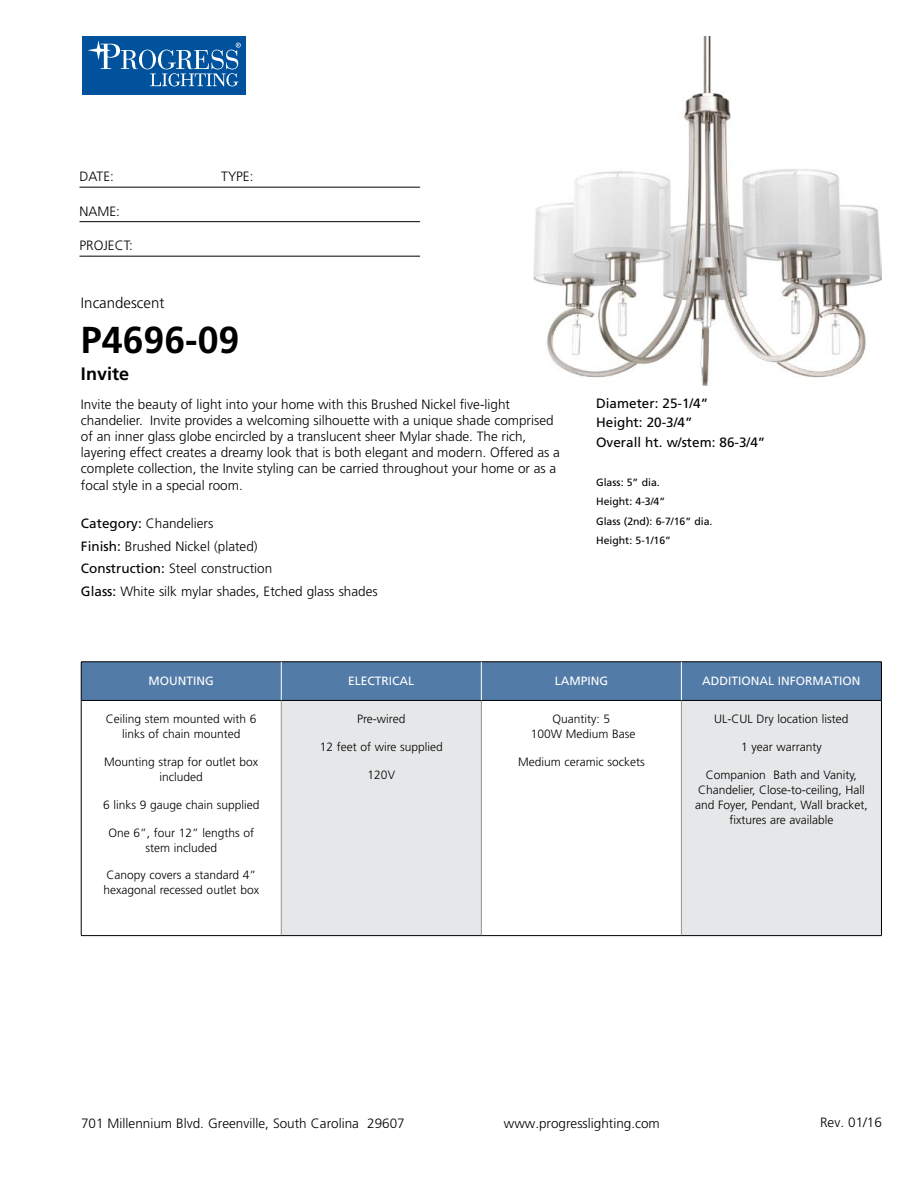
<style>
.page{position:relative;width:918px;height:1188px;background:#fff}
.page>*{position:absolute;margin:0;border:0;box-sizing:border-box;transform-origin:0 0}
.t1{font:700 37.5px "Frutiger";color:#000}
.t2{font:700 18px "Frutiger";color:#000}
.t3{font:300 15px "Frutiger";color:#000}
.t4{font:300 13.5px/16.2px "Frutiger";color:#000}
.t5{font:13.5px/19.5px "Frutiger";color:#000}
.t6{font:300 12px/15px "Frutiger";color:#000;text-align:center}
.t7{font:12px "Frutiger";color:#fff}
.t8{font:10.5px/19.5px "Frutiger";color:#000}
.s1{font-weight:400}
</style>
<div class="page">
<div style="left:82px;top:36px;width:164px;height:59px;background:#00529c"></div>
<svg style="left:139px;top:50px;width:17px;height:19px"></svg>
<div style="left:142px;top:50px;width:11px;height:19px;background:#00529c;border-radius:50%"></div>
<svg style="left:87px;top:40px;width:51px;height:29px"></svg>
<svg style="left:150px;top:43px;width:91px;height:43px"></svg>
<hr style="left:80px;top:187px;width:340px;height:1px;background:#000">
<hr style="left:80px;top:221px;width:340px;height:1px;background:#000">
<hr style="left:80px;top:256px;width:340px;height:1px;background:#000">
<div style="left:82px;top:663px;width:799px;height:37px;background:#527ba8"></div>
<div style="left:281px;top:700px;width:200px;height:236px;background:#e6e7e8"></div>
<div style="left:681px;top:700px;width:200px;height:236px;background:#e6e7e8"></div>
<hr style="left:281px;top:701px;width:1px;height:234px;background:#939598">
<hr style="left:481px;top:701px;width:1px;height:234px;background:#939598">
<hr style="left:681px;top:701px;width:1px;height:234px;background:#939598">
<hr style="left:81px;top:700px;width:200px;height:1px;background:#000">
<hr style="left:281px;top:700px;width:200px;height:1px;background:#000">
<hr style="left:481px;top:700px;width:200px;height:1px;background:#000">
<hr style="left:681px;top:700px;width:200px;height:1px;background:#000">
<hr style="left:81px;top:935px;width:200px;height:1px;background:#000">
<hr style="left:281px;top:935px;width:200px;height:1px;background:#000">
<hr style="left:481px;top:935px;width:200px;height:1px;background:#000">
<hr style="left:681px;top:935px;width:201px;height:1px;background:#000">
<hr style="left:81px;top:662px;width:200px;height:1px;background:#000">
<hr style="left:81px;top:662px;width:1px;height:38px;background:#000">
<hr style="left:281px;top:662px;width:200px;height:1px;background:#000">
<hr style="left:481px;top:662px;width:200px;height:1px;background:#000">
<hr style="left:681px;top:662px;width:201px;height:1px;background:#000">
<hr style="left:881px;top:662px;width:1px;height:38px;background:#000">
<hr style="left:81px;top:700px;width:1px;height:235px;background:#000">
<hr style="left:881px;top:700px;width:1px;height:235px;background:#000">
<hr style="left:281px;top:662px;width:1px;height:38px;background:#fff">
<hr style="left:681px;top:662px;width:1px;height:38px;background:#fff">
<hr style="left:481px;top:662px;width:1px;height:38px;background:#fff">
<img style="left:533px;top:36px;width:349px;height:349px">
<p class="t4" style="left:80px;top:170px;width:36px">DATE:</p>
<p class="t4" style="left:221px;top:170px;width:34px">TYPE:</p>
<p class="t4" style="left:80px;top:204px;width:42px">NAME:</p>
<p class="t4" style="left:80px;top:239px;width:55px">PROJECT:</p>
<p class="t3" style="left:81px;top:297px;width:85px">Incandescent</p>
<h1 class="t1" style="left:81px;top:318px;width:160px">P4696-09</h1>
<h2 class="t2" style="left:81px;top:364px;width:50px">Invite</h2>
<p class="t4" style="left:81px;top:397px;width:481px">Invite the beauty of light into your home with this Brushed Nickel five-light chandelier. Invite provides a welcoming silhouette with a unique shade comprised of an inner glass globe encircled by a translucent sheer Mylar shade. The rich, layering effect creates a dreamy look that is both elegant and modern. Offered as a complete collection, the Invite styling can be carried throughout your home or as a focal style in a special room.</p>
<p class="t4" style="left:81px;top:513px;width:298px;line-height:22.5px"><span class="s1">Category:</span> Chandeliers<br><span class="s1">Finish:</span> Brushed Nickel (plated)<br><span class="s1">Construction:</span> Steel construction<br><span class="s1">Glass:</span> White silk mylar shades, Etched glass shades</p>
<p class="t5" style="left:596px;top:395px;width:171px">Diameter: 25-1/4”<br>Height: 20-3/4”<br>Overall ht. w/stem: 86-3/4”</p>
<p class="t8" style="left:596px;top:473px;width:118px">Glass: 5” dia.<br>Height: 4-3/4”<br>Glass (2nd): 6-7/16” dia.<br>Height: 5-1/16”</p>
<p class="t7" style="left:149px;top:676px;width:67px">MOUNTING</p>
<p class="t7" style="left:348px;top:676px;width:68px">ELECTRICAL</p>
<p class="t7" style="left:555px;top:676px;width:55px">LAMPING</p>
<p class="t7" style="left:702px;top:676px;width:160px">ADDITIONAL INFORMATION</p>
<p class="t6" style="left:106px;top:713px;width:152px">Ceiling stem mounted with 6 links of chain mounted</p>
<p class="t6" style="left:104px;top:755px;width:156px">Mounting strap for outlet box included</p>
<p class="t6" style="left:103px;top:798px;width:158px">6 links 9 gauge chain supplied</p>
<p class="t6" style="left:108px;top:826px;width:147px">One 6”, four 12” lengths of stem included</p>
<p class="t6" style="left:104px;top:869px;width:157px;text-align:left">Canopy covers a standard 4” hexagonal recessed outlet box</p>
<p class="t6" style="left:357px;top:713px;width:50px">Pre-wired</p>
<p class="t6" style="left:320px;top:740px;width:125px">12 feet of wire supplied</p>
<p class="t6" style="left:368px;top:768px;width:29px">120V</p>
<p class="t6" style="left:714px;top:713px;width:136px">UL-CUL Dry location listed</p>
<p class="t6" style="left:741px;top:740px;width:82px">1 year warranty</p>
<p class="t6" style="left:695px;top:768px;width:174px">Companion Bath and Vanity,<br>Chandelier, Close-to-ceiling, Hall and Foyer, Pendant, Wall bracket, fixtures are available</p>
<p class="t6" style="left:531px;top:713px;width:106px">Quantity: 5<br>100W Medium Base</p>
<p class="t6" style="left:518px;top:755px;width:128px">Medium ceramic sockets</p>
<p class="t4" style="left:81px;top:1116px;width:325px">701 Millennium Blvd. Greenville, South Carolina 29607</p>
<p class="t4" style="left:504px;top:1116px;width:158px">www.progresslighting.com</p>
<p class="t4" style="left:820px;top:1115px;width:63px">Rev. 01/16</p>
</div>
